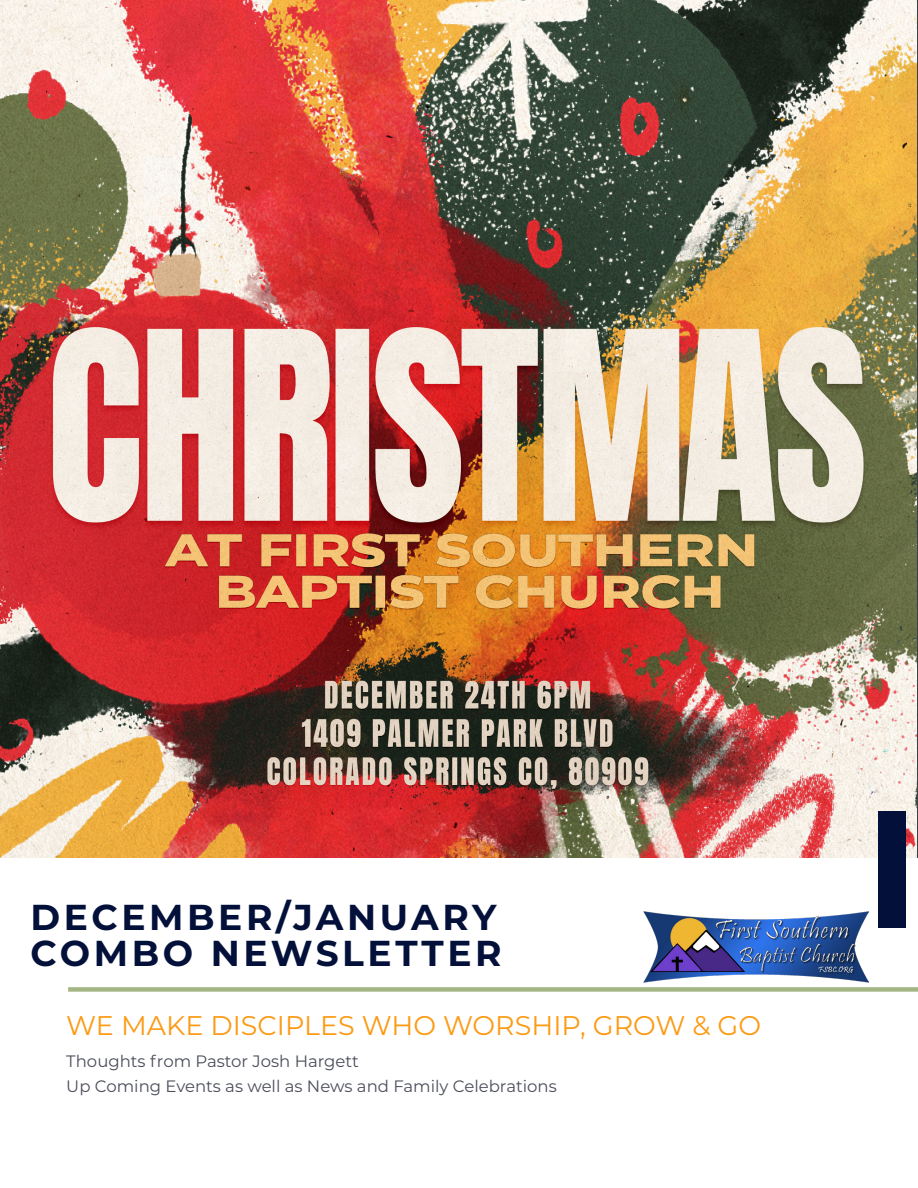
<style>
.page{position:relative;width:918px;height:1188px;background:#fff}
.page>*{position:absolute;margin:0;border:0;box-sizing:border-box;transform-origin:0 0}
.Subheading_01{font:700 36px/36px "Montserrat";letter-spacing:.1em;color:#03103a}
.Subheading_01-2{font:27px "Montserrat";color:#fc9a14}
.Body_01_-_Align_Left{font:16.5px "Montserrat";color:#4b4e5a}
</style>
<div class="page">
<img style="left:644px;top:911px;width:225px;height:72px">
<img style="left:0;top:0;width:916px;height:858px">
<div style="left:68px;top:987px;width:850px;height:5px;background:#a5b685"></div>
<div style="left:878px;top:811px;width:28px;height:117px;background:#03103a"></div>
<p class="Subheading_01" style="left:30px;top:898px;width:473px">DECEMBER/JANUARY<br>COMBO NEWSLETTER</p>
<p class="Subheading_01-2" style="left:66px;top:1007px;width:696px">WE MAKE DISCIPLES WHO WORSHIP, GROW &amp; GO</p>
<p class="Body_01_-_Align_Left" style="left:66px;top:1050px;width:294px">Thoughts from Pastor Josh Hargett</p>
<p class="Body_01_-_Align_Left" style="left:66px;top:1075px;width:492px">Up Coming Events as well as News and Family Celebrations</p>
</div>
